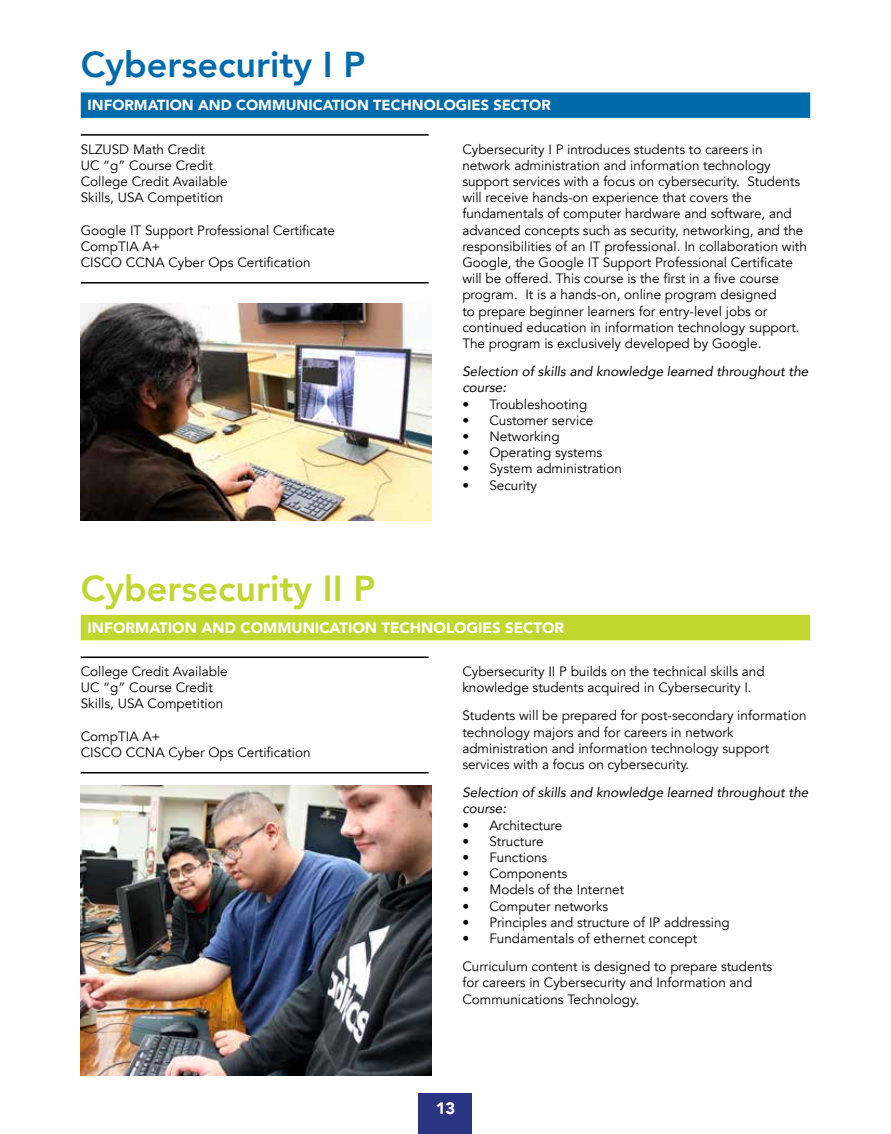
<style>
.page{position:relative;width:891px;height:1134px;background:#fff}
.page>*{position:absolute;margin:0;border:0;box-sizing:border-box;transform-origin:0 0}
.t1{font:800 36px "Avenir";color:#c1d72f}
.t2{font:800 36px "Avenir";color:#006bac}
.t3{font:900 16.5px "Avenir";color:#fff}
.t4{font:900 15px "Avenir";color:#fff}
.t5{font:900 14.55px "Avenir";color:#fff}
.t6{font:13.5px/16.2px "Avenir";color:#000}
.t7{font:italic 13.5px/16.2px "Avenir";color:#000}
</style>
<div class="page">
<img style="left:80px;top:785px;width:352px;height:291px">
<div style="left:419px;top:1093px;width:53px;height:41px;background:#293582"></div>
<div style="left:81px;top:92px;width:729px;height:26px;background:#006bac"></div>
<hr style="left:81px;top:134px;width:348px;height:2px;background:#000">
<hr style="left:81px;top:282px;width:348px;height:2px;background:#000">
<div style="left:81px;top:615px;width:729px;height:25px;background:#c1d72f"></div>
<hr style="left:81px;top:657px;width:348px;height:1px;background:#000">
<hr style="left:81px;top:772px;width:348px;height:2px;background:#000">
<img style="left:80px;top:303px;width:352px;height:218px">
<h1 class="t2" style="left:81px;top:36px;width:286px">Cybersecurity I P</h1>
<p class="t5" style="left:88px;top:93px;width:465px">INFORMATION AND COMMUNICATION TECHNOLOGIES SECTOR</p>
<p class="t6" style="left:81px;top:141px;width:148px">SLZUSD Math Credit<br>UC “g” Course Credit<br>College Credit Available<br>Skills, USA Competition</p>
<p class="t6" style="left:81px;top:222px;width:256px">Google IT Support Professional Certificate<br>CompTIA A+<br>CISCO CCNA Cyber Ops Certification</p>
<p class="t6" style="left:462px;top:141px;width:346px">Cybersecurity I P introduces students to careers in network administration and information technology support services with a focus on cybersecurity. Students will receive hands-on experience that covers the fundamentals of computer hardware and software, and advanced concepts such as security, networking, and the responsibilities of an IT professional. In collaboration with Google, the Google IT Support Professional Certificate will be offered. This course is the first in a five course program. It is a hands-on, online program designed<br>to prepare beginner learners for entry-level jobs or continued education in information technology support.<br>The program is exclusively developed by Google.</p>
<p class="t7" style="left:462px;top:363px;width:347px">Selection of skills and knowledge learned throughout the course:</p>
<p class="t6" style="left:462px;top:396px;width:126px">• Troubleshooting</p>
<p class="t6" style="left:462px;top:412px;width:132px">• Customer service</p>
<p class="t6" style="left:462px;top:429px;width:99px">• Networking</p>
<p class="t6" style="left:462px;top:445px;width:141px">• Operating systems</p>
<p class="t6" style="left:462px;top:461px;width:161px">• System administration</p>
<p class="t6" style="left:462px;top:477px;width:76px">• Security</p>
<h1 class="t1" style="left:81px;top:561px;width:296px">Cybersecurity II P</h1>
<p class="t4" style="left:88px;top:615px;width:478px">INFORMATION AND COMMUNICATION TECHNOLOGIES SECTOR</p>
<p class="t6" style="left:81px;top:664px;width:148px">College Credit Available<br>UC “g” Course Credit<br>Skills, USA Competition</p>
<p class="t6" style="left:81px;top:728px;width:231px">CompTIA A+<br>CISCO CCNA Cyber Ops Certification</p>
<p class="t6" style="left:462px;top:664px;width:304px">Cybersecurity II P builds on the technical skills and knowledge students acquired in Cybersecurity I.</p>
<p class="t6" style="left:462px;top:708px;width:346px">Students will be prepared for post-secondary information technology majors and for careers in network administration and information technology support services with a focus on cybersecurity.</p>
<p class="t7" style="left:462px;top:784px;width:347px">Selection of skills and knowledge learned throughout the course:</p>
<p class="t6" style="left:462px;top:817px;width:101px">• Architecture</p>
<p class="t6" style="left:462px;top:833px;width:83px">• Structure</p>
<p class="t6" style="left:462px;top:850px;width:87px">• Functions</p>
<p class="t6" style="left:462px;top:866px;width:107px">• Components</p>
<p class="t6" style="left:462px;top:882px;width:163px">• Models of the Internet</p>
<p class="t6" style="left:462px;top:898px;width:147px">• Computer networks</p>
<p class="t6" style="left:462px;top:914px;width:269px">• Principles and structure of IP addressing</p>
<p class="t6" style="left:462px;top:925px;width:311px;line-height:28.2px">• Fundamentals of ethernet concept<br>Curriculum content is designed to prepare students</p>
<p class="t6" style="left:462px;top:975px;width:292px">for careers in Cybersecurity and Information and<br>Communications Technology.</p>
<p class="t3" style="left:436px;top:1094px;width:21px">13</p>
</div>
